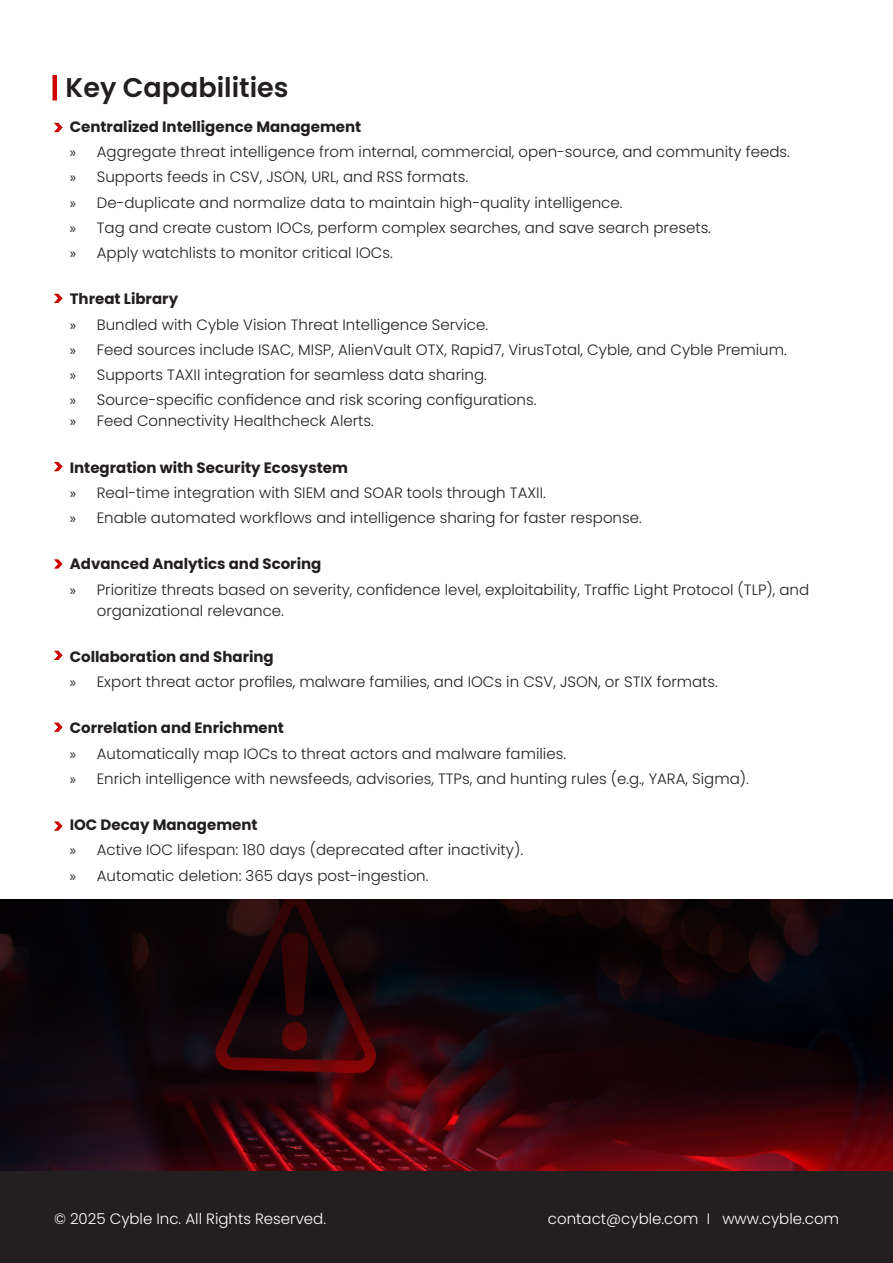
<style>
.page{position:relative;width:893px;height:1263px;background:#fff}
.page>*{position:absolute;margin:0;border:0;box-sizing:border-box;transform-origin:0 0}
.t1{font:600 27px "Poppins";color:#231f20}
.t2{font:300 15px/21px "Poppins";color:#231f20}
.t3{font:700 15px "Poppins";color:#231f20}
.t4{font:300 15px "Poppins";color:#fff}
.s1{font-family:"Myriad Pro";font-weight:400}
</style>
<div class="page">
<img style="left:0;top:899px;width:893px;height:272px">
<hr style="left:53px;top:75px;width:4px;height:26px;background:#c00">
<svg style="left:54px;top:123px;width:9px;height:9px"></svg>
<svg style="left:54px;top:294px;width:9px;height:9px"></svg>
<svg style="left:54px;top:462px;width:9px;height:9px"></svg>
<svg style="left:54px;top:559px;width:9px;height:10px"></svg>
<svg style="left:54px;top:651px;width:9px;height:9px"></svg>
<svg style="left:54px;top:723px;width:9px;height:9px"></svg>
<svg style="left:54px;top:821px;width:9px;height:10px"></svg>
<div style="left:0;top:1171px;width:893px;height:92px;background:#231f20"></div>
<p class="t1" style="left:65px;top:72px;width:225px">Key Capabilities</p>
<p class="t3" style="left:70px;top:118px;width:293px">Centralized Intelligence Management</p>
<p class="t2" style="left:70px;top:141px;width:722px"><span class="s1">»</span> Aggregate threat intelligence from internal, commercial, open-source, and community feeds.</p>
<p class="t2" style="left:70px;top:167px;width:400px"><span class="s1">»</span> Supports feeds in CSV, JSON, URL, and RSS formats.</p>
<p class="t2" style="left:70px;top:192px;width:554px"><span class="s1">»</span> De-duplicate and normalize data to maintain high-quality intelligence.</p>
<p class="t2" style="left:70px;top:217px;width:643px"><span class="s1">»</span> Tag and create custom IOCs, perform complex searches, and save search presets.</p>
<p class="t2" style="left:70px;top:242px;width:325px"><span class="s1">»</span> Apply watchlists to monitor critical IOCs.</p>
<p class="t3" style="left:70px;top:290px;width:110px">Threat Library</p>
<p class="t2" style="left:70px;top:314px;width:420px"><span class="s1">»</span> Bundled with Cyble Vision Threat Intelligence Service.</p>
<p class="t2" style="left:70px;top:339px;width:718px"><span class="s1">»</span> Feed sources include ISAC, MISP, AlienVault OTX, Rapid7, VirusTotal, Cyble, and Cyble Premium.</p>
<p class="t2" style="left:70px;top:364px;width:419px"><span class="s1">»</span> Supports TAXII integration for seamless data sharing.</p>
<p class="t2" style="left:70px;top:390px;width:468px"><span class="s1">»</span> Source-specific confidence and risk scoring configurations.</p>
<p class="t2" style="left:70px;top:411px;width:306px"><span class="s1">»</span> Feed Connectivity Healthcheck Alerts.</p>
<p class="t3" style="left:70px;top:459px;width:280px">Integration with Security Ecosystem</p>
<p class="t2" style="left:70px;top:482px;width:478px"><span class="s1">»</span> Real-time integration with SIEM and SOAR tools through TAXII.</p>
<p class="t2" style="left:70px;top:507px;width:574px"><span class="s1">»</span> Enable automated workflows and intelligence sharing for faster response.</p>
<p class="t3" style="left:70px;top:555px;width:253px">Advanced Analytics and Scoring</p>
<p class="t2" style="left:97px;top:579px;width:714px;text-indent:-27px"><span class="s1">»</span> Prioritize threats based on severity, confidence level, exploitability, Traffic Light Protocol (TLP), and organizational relevance.</p>
<p class="t3" style="left:70px;top:648px;width:206px">Collaboration and Sharing</p>
<p class="t2" style="left:70px;top:671px;width:650px"><span class="s1">»</span> Export threat actor profiles, malware families, and IOCs in CSV, JSON, or STIX formats.</p>
<p class="t3" style="left:70px;top:719px;width:216px">Correlation and Enrichment</p>
<p class="t2" style="left:70px;top:743px;width:498px"><span class="s1">»</span> Automatically map IOCs to threat actors and malware families.</p>
<p class="t2" style="left:70px;top:768px;width:681px"><span class="s1">»</span> Enrich intelligence with newsfeeds, advisories, TTPs, and hunting rules (e.g., YARA, Sigma).</p>
<p class="t3" style="left:70px;top:816px;width:189px">IOC Decay Management</p>
<p class="t2" style="left:70px;top:840px;width:455px"><span class="s1">»</span> Active IOC lifespan: 180 days (deprecated after inactivity).</p>
<p class="t2" style="left:70px;top:865px;width:360px"><span class="s1">»</span> Automatic deletion: 365 days post-ingestion.</p>
<p class="t4" style="left:54px;top:1210px;width:274px">© 2025 Cyble Inc. All Rights Reserved.</p>
<p class="t4" style="left:548px;top:1210px;width:293px">contact@cyble.com I www.cyble.com</p>
</div>
